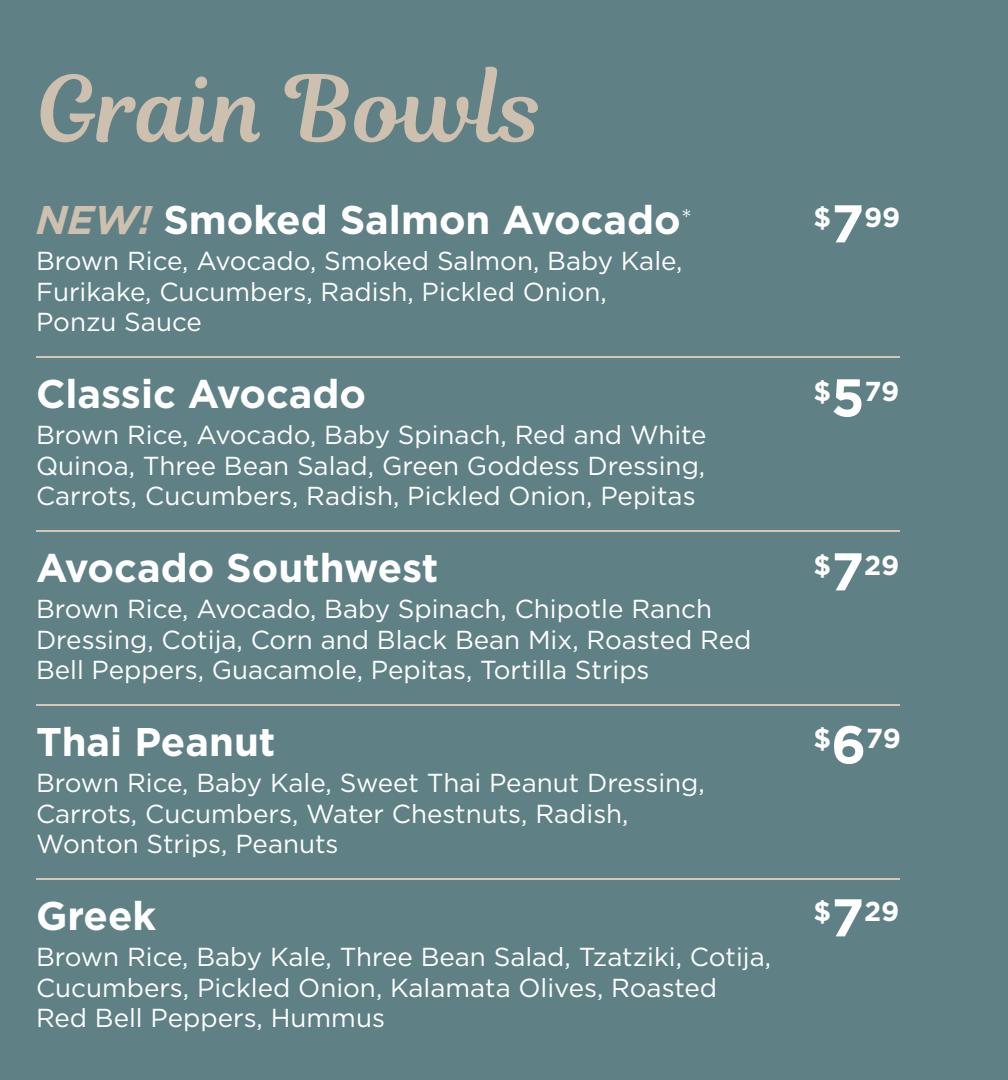
<style>
.page{position:relative;width:1008px;height:1080px;background:#5f8186}
.page>*{position:absolute;margin:0;border:0;box-sizing:border-box;transform-origin:0 0}
.t1{font:91.15px "Magnolia Script";color:#cdc0af}
.t2{font:700 40px "Gotham";color:#fff}
.t3{font:700 27.4px "Gotham";color:#fff}
.t4{font:26px/30px "Gotham";color:#fff}
.s1{font-style:italic;color:#cdc0af}
.s2{font-weight:300;font-size:27px}
.s3{font-size:53px}
</style>
<div class="page">
<hr style="left:36px;top:356px;width:864px;height:2px;background:#d3c7b8">
<hr style="left:36px;top:530px;width:864px;height:2px;background:#d3c7b8">
<hr style="left:36px;top:704px;width:864px;height:2px;background:#d3c7b8">
<hr style="left:36px;top:878px;width:864px;height:2px;background:#d3c7b8">
<h1 class="t1" style="left:36px;top:43px;width:510px">Grain Bowls</h1>
<h2 class="t2" style="left:36px;top:194px;width:658px"><span class="s1">NEW!</span> Smoked Salmon Avocado<span class="s2">*</span></h2>
<p class="t4" style="left:36px;top:246px;width:648px">Brown Rice, Avocado, Smoked Salmon, Baby Kale,<br>Furikake, Cucumbers, Radish, Pickled Onion,<br>Ponzu Sauce</p>
<h2 class="t2" style="left:36px;top:368px;width:332px">Classic Avocado</h2>
<p class="t4" style="left:36px;top:420px;width:672px;text-align:justify">Brown Rice, Avocado, Baby Spinach, Red and White Quinoa, Three Bean Salad, Green Goddess Dressing, Carrots, Cucumbers, Radish, Pickled Onion, Pepitas</p>
<h2 class="t2" style="left:36px;top:542px;width:404px">Avocado Southwest</h2>
<p class="t4" style="left:36px;top:594px;width:717px">Brown Rice, Avocado, Baby Spinach, Chipotle Ranch<br>Dressing, Cotija, Corn and Black Bean Mix, Roasted Red<br>Bell Peppers, Guacamole, Pepitas, Tortilla Strips</p>
<h2 class="t2" style="left:36px;top:716px;width:241px">Thai Peanut</h2>
<p class="t4" style="left:36px;top:768px;width:670px">Brown Rice, Baby Kale, Sweet Thai Peanut Dressing,<br>Carrots, Cucumbers, Water Chestnuts, Radish,<br>Wonton Strips, Peanuts</p>
<h2 class="t2" style="left:36px;top:890px;width:122px">Greek</h2>
<p class="t4" style="left:36px;top:942px;width:737px">Brown Rice, Baby Kale, Three Bean Salad, Tzatziki, Cotija,<br>Cucumbers, Pickled Onion, Kalamata Olives, Roasted<br>Red Bell Peppers, Hummus</p>
<p class="t3" style="left:814px;top:199px;width:88px">$<span class="s3">7</span>99</p>
<p class="t3" style="left:814px;top:373px;width:87px">$<span class="s3">5</span>79</p>
<p class="t3" style="left:814px;top:547px;width:87px">$<span class="s3">7</span>29</p>
<p class="t3" style="left:814px;top:720px;width:89px">$<span class="s3">6</span>79</p>
<p class="t3" style="left:814px;top:893px;width:87px">$<span class="s3">7</span>29</p>
</div>
